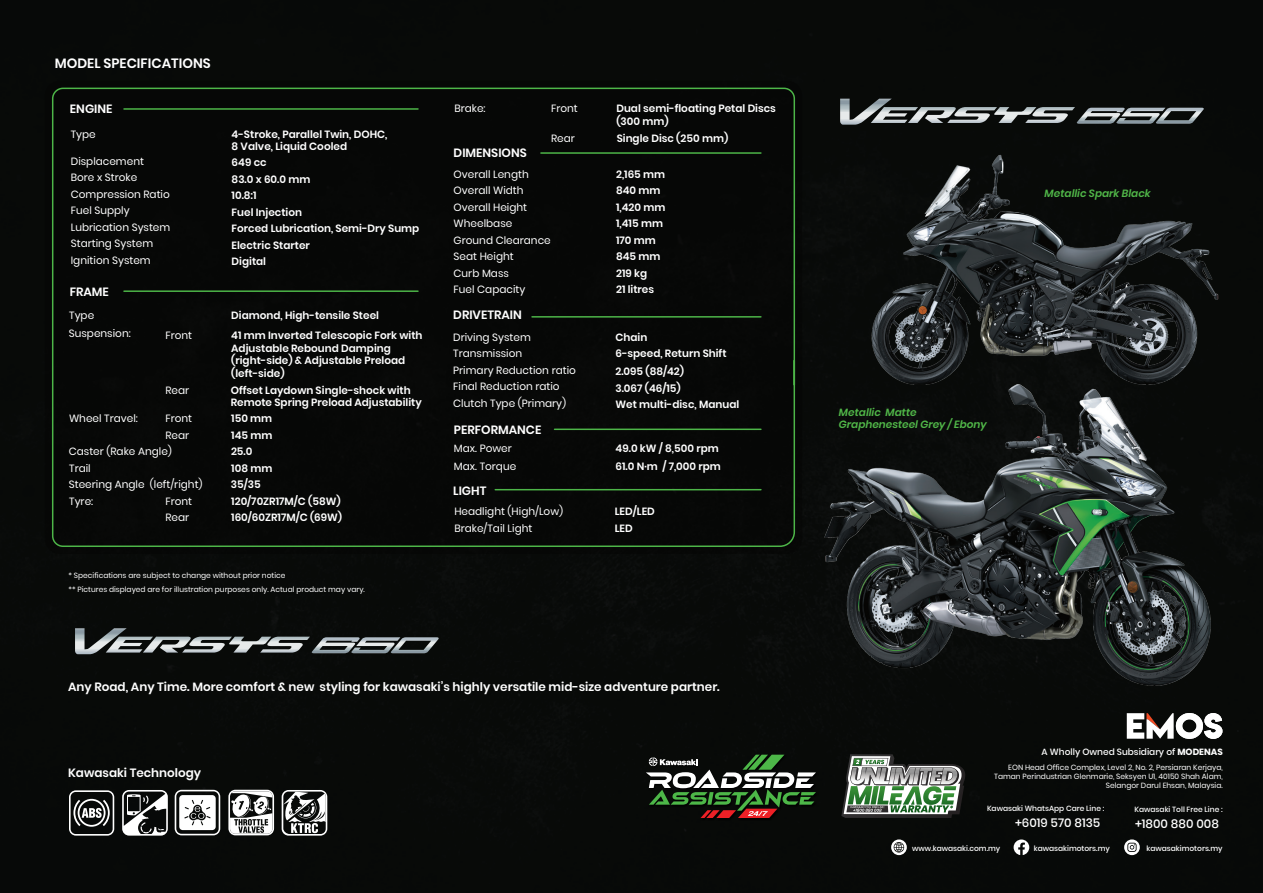
<style>
.page{position:relative;width:1263px;height:893px;background:#080a08}
.page>*{position:absolute;margin:0;border:0;box-sizing:border-box;transform-origin:0 0}
.t1{font:600 13.5px "Poppins";color:#fff}
.t2{font:600 12px "Poppins";color:#fff}
.t3{font:500 12px "Poppins";color:#fff}
.t4{font:600 10.5px/16.5px "Poppins";color:#fff}
.t5{font:10.5px/16.5px "Poppins";color:#fff}
.t6{font:italic 600 10.5px/12.6px "Poppins";color:#50b648}
.t7{font:500 9px "Poppins";color:#fff}
.t8{font:7.5px/9px "Poppins";color:#fff}
.t9{font:500 7.5px "Poppins";color:#fff}
.s1{font-weight:700}
</style>
<div class="page">
<div style="left:45px;top:81px;width:757px;height:473px;background:#050504;border-radius:15px"></div>
<svg style="left:175px;top:790px;width:45px;height:45px"></svg>
<svg style="left:228px;top:790px;width:46px;height:45px"></svg>
<svg style="left:69px;top:790px;width:45px;height:46px"></svg>
<svg style="left:122px;top:790px;width:46px;height:46px"></svg>
<svg style="left:51px;top:87px;width:745px;height:460px"></svg>
<svg style="left:840px;top:99px;width:364px;height:26px;background:#545959"></svg>
<svg style="left:75px;top:628px;width:364px;height:26px;background:#525657"></svg>
<img style="left:784px;top:359px;width:467px;height:350px">
<img style="left:849px;top:122px;width:391px;height:294px">
<svg style="left:282px;top:790px;width:45px;height:46px"></svg>
<img style="left:646px;top:755px;width:172px;height:65px">
<svg style="left:646px;top:755px;width:170px;height:63px;background:#424a39"></svg>
<svg style="left:891px;top:839px;width:16px;height:16px"></svg>
<svg style="left:1124px;top:839px;width:16px;height:16px"></svg>
<svg style="left:1013px;top:839px;width:16px;height:16px"></svg>
<svg style="left:1127px;top:713px;width:95px;height:26px"></svg>
<svg style="left:841px;top:754px;width:126px;height:64px"></svg>
<p class="t1" style="left:55px;top:56px;width:157px">MODEL SPECIFICATIONS</p>
<p class="t2" style="left:70px;top:102px;width:44px">ENGINE</p>
<p class="t5" style="left:71px;top:126px;width:27px">Type</p>
<p class="t5" style="left:71px;top:153px;width:101px">Displacement<br>Bore x Stroke<br>Compression Ratio<br>Fuel Supply<br>Lubrication System<br>Starting System<br>Ignition System</p>
<p class="t2" style="left:70px;top:285px;width:41px">FRAME</p>
<p class="t5" style="left:69px;top:307px;width:63px;line-height:18px">Type<br>Suspension:</p>
<p class="t5" style="left:165px;top:327px;width:28px">Front</p>
<p class="t5" style="left:165px;top:382px;width:25px">Rear</p>
<p class="t5" style="left:69px;top:410px;width:70px">Wheel Travel:</p>
<p class="t5" style="left:165px;top:410px;width:28px">Front</p>
<p class="t5" style="left:165px;top:427px;width:25px">Rear</p>
<p class="t5" style="left:69px;top:443px;width:105px">Caster (Rake Angle)</p>
<p class="t5" style="left:69px;top:460px;width:23px">Trail</p>
<p class="t5" style="left:69px;top:476px;width:135px">Steering Angle (left/right)</p>
<p class="t5" style="left:69px;top:493px;width:26px">Tyre:</p>
<p class="t5" style="left:165px;top:493px;width:28px">Front<br>Rear</p>
<p class="t4" style="left:232px;top:128px;width:157px;line-height:12.6px">4-Stroke, Parallel Twin, DOHC,<br>8 Valve, Liquid Cooled</p>
<p class="t4" style="left:232px;top:154px;width:189px">649 cc<br>83.0 x 60.0 mm<br>10.8:1<br>Fuel Injection<br>Forced Lubrication, Semi-Dry Sump<br>Electric Starter<br>Digital</p>
<p class="t4" style="left:231px;top:306px;width:193px;line-height:19.5px">Diamond, High-tensile Steel<br>41 mm Inverted Telescopic Fork with</p>
<p class="t4" style="left:231px;top:342px;width:176px;line-height:12.6px">Adjustable Rebound Damping (right-side) &amp; Adjustable Preload (left-side)</p>
<p class="t4" style="left:231px;top:384px;width:193px;line-height:12.6px">Offset Laydown Single-shock with<br>Remote Spring Preload Adjustability</p>
<p class="t4" style="left:231px;top:410px;width:113px">150 mm<br>145 mm<br>25.0<br>108 mm<br>35/35<br>120/70ZR17M/C (58W)<br>160/60ZR17M/C (69W)</p>
<p class="t8" style="left:69px;top:568px;width:298px;line-height:14.5px">* Specifications are subject to change without prior notice<br>** Pictures displayed are for illustration purposes only. Actual product may vary.</p>
<p class="t5" style="left:454px;top:101px;width:33px">Brake:</p>
<p class="t5" style="left:551px;top:101px;width:28px">Front</p>
<p class="t5" style="left:551px;top:130px;width:25px">Rear</p>
<p class="t2" style="left:454px;top:146px;width:75px">DIMENSIONS</p>
<p class="t4" style="left:616px;top:102px;width:161px;line-height:12.6px">Dual semi-floating Petal Discs (300 mm)</p>
<p class="t4" style="left:617px;top:130px;width:113px">Single Disc (250 mm)</p>
<p class="t5" style="left:454px;top:166px;width:99px">Overall Length<br>Overall Width<br>Overall Height<br>Wheelbase<br>Ground Clearance<br>Seat Height<br>Curb Mass<br>Fuel Capacity</p>
<p class="t4" style="left:616px;top:166px;width:51px">2,165 mm<br>840 mm<br>1,420 mm<br>1,415 mm<br>170 mm<br>845 mm<br>219 kg<br>21 litres</p>
<p class="t5" style="left:453px;top:329px;width:124px">Driving System<br>Transmission<br>Primary Reduction ratio<br>Final Reduction ratio<br>Clutch Type (Primary)</p>
<p class="t4" style="left:615px;top:329px;width:113px">Chain<br>6-speed, Return Shift</p>
<p class="t2" style="left:453px;top:308px;width:70px">DRIVETRAIN</p>
<p class="t4" style="left:615px;top:363px;width:125px">2.095 (88/42)<br>3.067 (46/15)<br>Wet multi-disc, Manual</p>
<p class="t2" style="left:454px;top:423px;width:89px">PERFORMANCE</p>
<p class="t5" style="left:454px;top:440px;width:64px;line-height:18px">Max. Power<br>Max. Torque</p>
<p class="t4" style="left:616px;top:440px;width:107px;line-height:18px">49.0 kW / 8,500 rpm<br>61.0 N·m / 7,000 rpm</p>
<p class="t5" style="left:454px;top:503px;width:110px">Headlight (High/Low)<br>Brake/Tail Light</p>
<p class="t4" style="left:615px;top:503px;width:42px">LED/LED<br>LED</p>
<p class="t2" style="left:453px;top:484px;width:35px">LIGHT</p>
<p class="t2" style="left:68px;top:680px;width:653px">Any Road, Any Time. More comfort &amp; new styling for kawasaki’s highly versatile mid-size adventure partner.</p>
<p class="t2" style="left:68px;top:765px;width:135px">Kawasaki Technology</p>
<p class="t6" style="left:1044px;top:187px;width:108px">Metallic Spark Black</p>
<p class="t6" style="left:839px;top:406px;width:150px">Metallic Matte<br>Graphenesteel Grey / Ebony</p>
<p class="t7" style="left:1042px;top:746px;width:183px">A Wholly Owned Subsidiary of <span class="s1">MODENAS</span></p>
<p class="t8" style="left:994px;top:763px;width:230px;text-align:right">EON Head Office Complex, Level 2, No. 2, Persiaran Kerjaya,<br>Taman Perindustrian Glenmarie, Seksyen U1, 40150 Shah Alam,<br>Selangor Darul Ehsan, Malaysia.</p>
<p class="t9" style="left:987px;top:804px;width:119px">Kawasaki WhatsApp Care Line :</p>
<p class="t3" style="left:1015px;top:815px;width:87px">+6019 570 8135</p>
<p class="t9" style="left:1134px;top:805px;width:90px">Kawasaki Toll Free Line :</p>
<p class="t3" style="left:1135px;top:816px;width:85px">+1800 880 008</p>
<p class="t9" style="left:912px;top:844px;width:90px">www.kawasaki.com.my</p>
<p class="t9" style="left:1034px;top:844px;width:78px">kawasakimotors.my</p>
<p class="t9" style="left:1146px;top:844px;width:78px">kawasakimotors.my</p>
</div>
